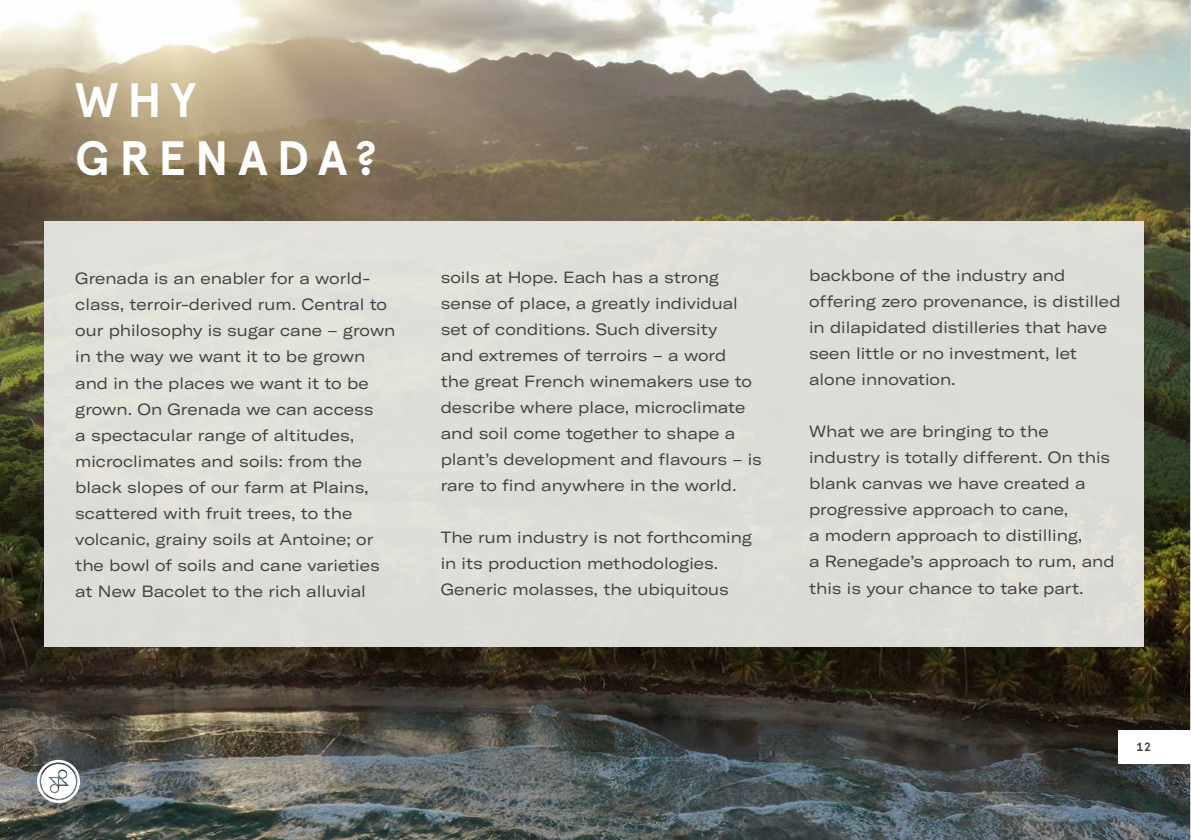
<style>
.page{position:relative;width:1191px;height:840px;background:#fff}
.page>*{position:absolute;margin:0;border:0;box-sizing:border-box;transform-origin:0 0}
.t1{font:700 48px/57.6px "Apercu Pro";letter-spacing:.19em;color:#fff}
.t2{font:expanded 16px/26px "GT America";color:#414042}
.t3{font:700 12px "Apercu Mono";color:#414042}
</style>
<div class="page">
<img style="left:0;top:0;width:1190px;height:839px">
<hr style="left:1190px;top:0;width:1px;height:839px;background:#a5a7aa">
<div style="left:44px;top:221px;width:1099px;height:425px;background:#ddddd8"></div>
<div style="left:1119px;top:730px;width:72px;height:33px;background:#fff"></div>
<svg style="left:37px;top:759px;width:43px;height:43px"></svg>
<h1 class="t1" style="left:75px;top:68px;width:303px">WHY<br>GRENADA?</h1>
<p class="t2" style="left:75px;top:265px;width:322px">Grenada is an enabler for a world&shy;class, terroir-derived rum. Central to our philosophy is sugar cane – grown in the way we want it to be grown and in the places we want it to be grown. On Grenada we can access<br>a spectacular range of altitudes, microclimates and soils: from the black slopes of our farm at Plains, scattered with fruit trees, to the volcanic, grainy soils at Antoine; or the bowl of soils and cane varieties at New Bacolet to the rich alluvial</p>
<p class="t2" style="left:441px;top:264px;width:323px">soils at Hope. Each has a strong sense of place, a greatly individual set of conditions. Such diversity<br>and extremes of terroirs – a word<br>the great French winemakers use to describe where place, microclimate and soil come together to shape a plant’s development and flavours – is rare to find anywhere in the world.</p>
<p class="t2" style="left:441px;top:524px;width:313px">The rum industry is not forthcoming in its production methodologies.<br>Generic molasses, the ubiquitous</p>
<p class="t2" style="left:809px;top:262px;width:313px">backbone of the industry and offering zero provenance, is distilled in dilapidated distilleries that have seen little or no investment, let alone innovation.</p>
<p class="t2" style="left:809px;top:418px;width:307px">What we are bringing to the industry is totally different. On this blank canvas we have created a progressive approach to cane,<br>a modern approach to distilling,<br>a Renegade’s approach to rum, and this is your chance to take part.</p>
<p class="t3" style="left:1136px;top:739px;width:16px">12</p>
</div>
